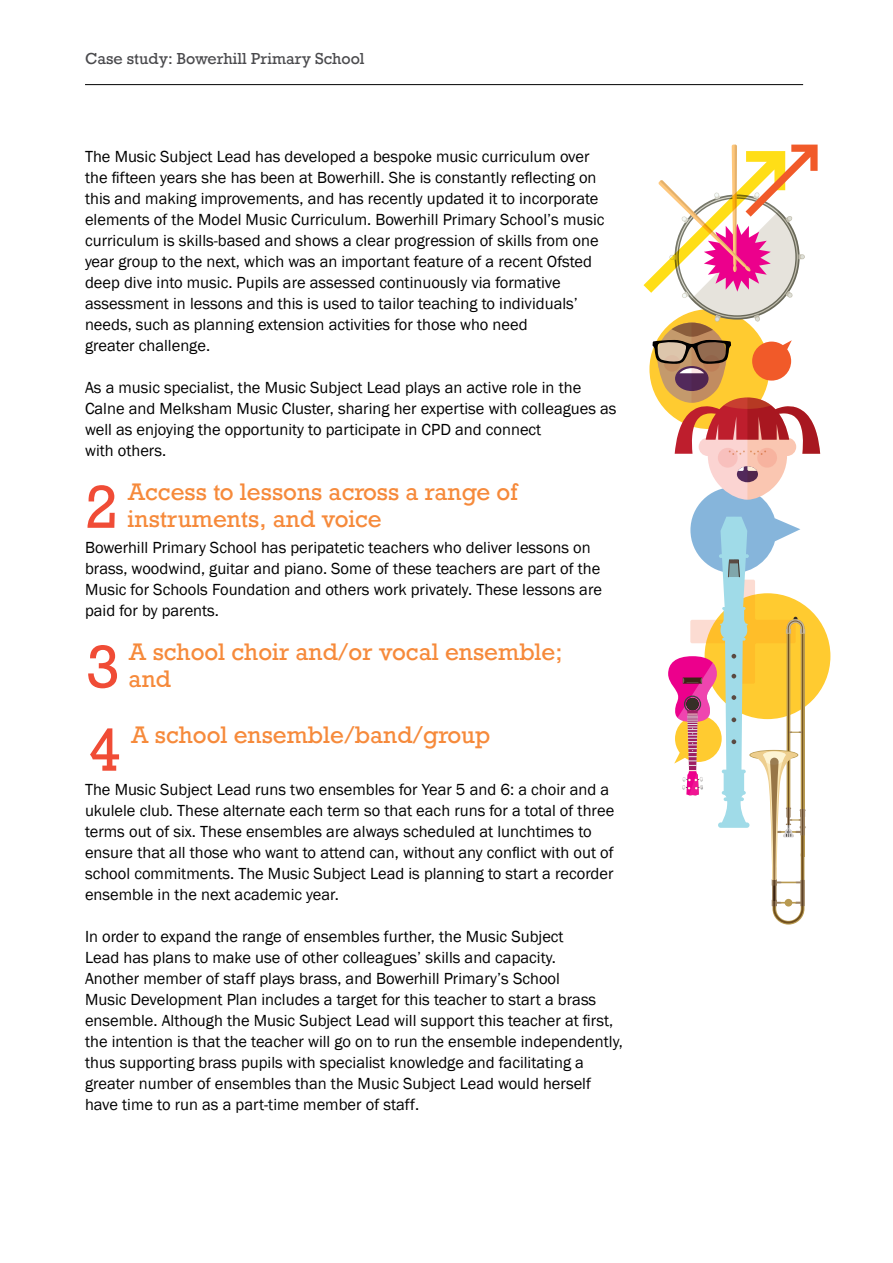
<style>
.page{position:relative;width:893px;height:1263px;background:#fff}
.page>*{position:absolute;margin:0;border:0;box-sizing:border-box;transform-origin:0 0}
.t1{font:57px/83.1px "Rockwell Nova";color:#f04c36}
.t2{font:22.5px/27px "Rockwell Nova";color:#f68a3b}
.t3{font:16.5px/21px "Franklin Gothic";color:#000}
.t4{font:15px "Rockwell Nova";color:#4a4a4d}
</style>
<div class="page">
<hr style="left:85px;top:84px;width:718px;height:1px;background:#000">
<div style="left:705px;top:593px;width:125px;height:126px;background:#ffcb30;border-radius:50%"></div>
<svg style="left:643px;top:145px;width:177px;height:779px"></svg>
<p class="t4" style="left:85px;top:50px;width:281px">Case study: Bowerhill Primary School</p>
<p class="t3" style="left:85px;top:147px;width:521px">The Music Subject Lead has developed a bespoke music curriculum over the fifteen years she has been at Bowerhill. She is constantly reflecting on this and making improvements, and has recently updated it to incorporate elements of the Model Music Curriculum. Bowerhill Primary School’s music curriculum is skills-based and shows a clear progression of skills from one year group to the next, which was an important feature of a recent Ofsted deep dive into music. Pupils are assessed continuously via formative assessment in lessons and this is used to tailor teaching to individuals’ needs, such as planning extension activities for those who need<br>greater challenge.</p>
<p class="t3" style="left:85px;top:378px;width:533px">As a music specialist, the Music Subject Lead plays an active role in the Calne and Melksham Music Cluster, sharing her expertise with colleagues as well as enjoying the opportunity to participate in CPD and connect<br>with others.</p>
<h2 class="t2" style="left:128px;top:479px;width:391px">Access to lessons across a range of instruments, and voice</h2>
<p class="t3" style="left:85px;top:537px;width:518px">Bowerhill Primary School has peripatetic teachers who deliver lessons on brass, woodwind, guitar and piano. Some of these teachers are part of the Music for Schools Foundation and others work privately. These lessons are paid for by parents.</p>
<h2 class="t2" style="left:129px;top:638px;width:435px">A school choir and/or vocal ensemble; and</h2>
<h2 class="t2" style="left:131px;top:722px;width:361px">A school ensemble/band/group</h2>
<p class="t3" style="left:85px;top:780px;width:531px">The Music Subject Lead runs two ensembles for Year 5 and 6: a choir and a ukulele club. These alternate each term so that each runs for a total of three terms out of six. These ensembles are always scheduled at lunchtimes to ensure that all those who want to attend can, without any conflict with out of school commitments. The Music Subject Lead is planning to start a recorder ensemble in the next academic year.</p>
<p class="t3" style="left:85px;top:927px;width:539px">In order to expand the range of ensembles further, the Music Subject<br>Lead has plans to make use of other colleagues’ skills and capacity.<br>Another member of staff plays brass, and Bowerhill Primary’s School<br>Music Development Plan includes a target for this teacher to start a brass ensemble. Although the Music Subject Lead will support this teacher at first, the intention is that the teacher will go on to run the ensemble independently, thus supporting brass pupils with specialist knowledge and facilitating a greater number of ensembles than the Music Subject Lead would herself have time to run as a part-time member of staff.</p>
<h1 class="t1" style="left:85px;top:467px;width:35px">2</h1>
<h1 class="t1" style="left:86px;top:626px;width:37px">3<br>4</h1>
</div>
